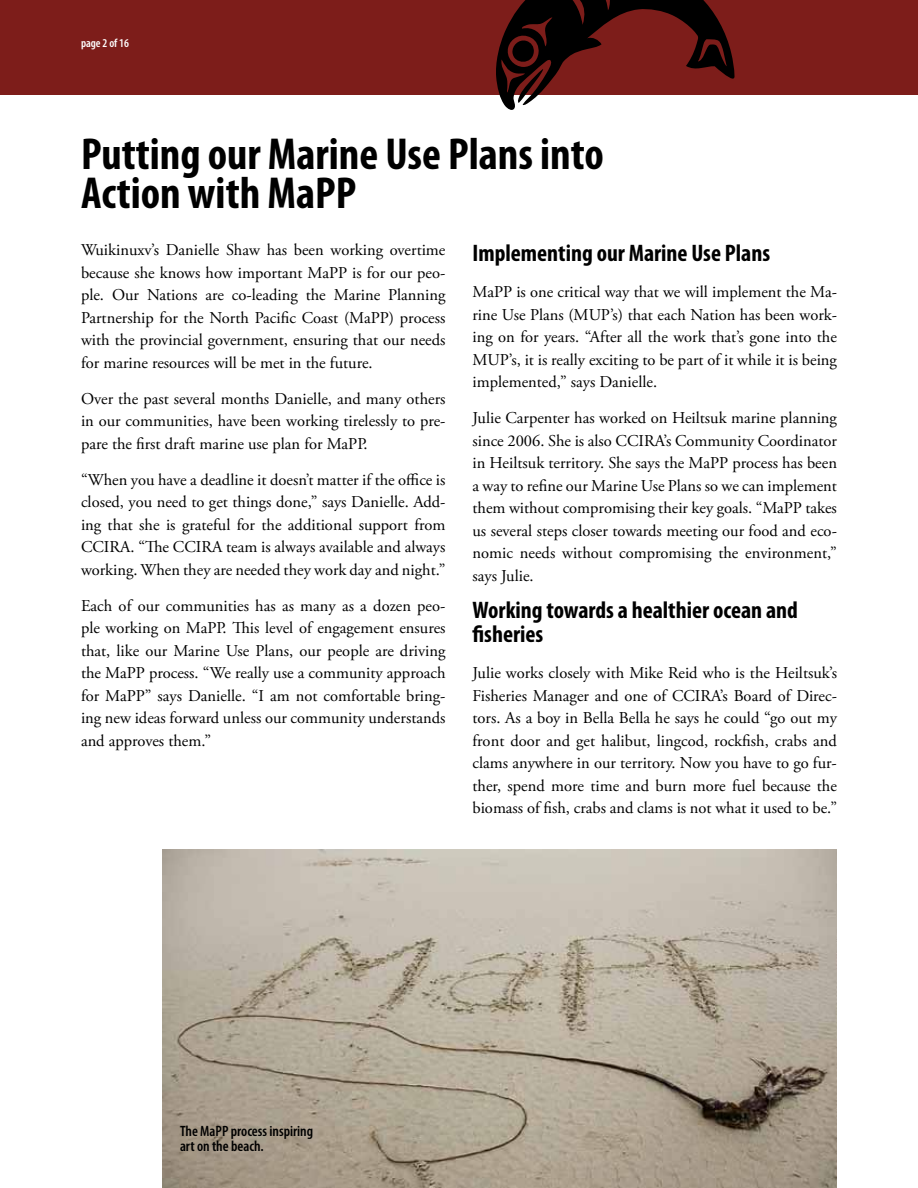
<style>
.page{position:relative;width:918px;height:1188px;background:#fff}
.page>*{position:absolute;margin:0;border:0;box-sizing:border-box;transform-origin:0 0}
.t1{font:700 condensed 45px/39px "Myriad Pro";color:#000}
.t2{font:700 condensed 24px/24px "Myriad Pro";color:#000}
.t3{font:16.5px/22.5px "Adobe Garamond Pro";color:#000;text-align:justify}
.t4{font:600 condensed 15px/15px "Myriad Pro";color:#000}
.t5{font:600 condensed 12px "Myriad Pro";color:#fff}
</style>
<div class="page">
<div style="left:0;top:0;width:918px;height:94px;background:#7d1d1a"></div>
<svg style="left:495px;top:0;width:240px;height:110px"></svg>
<img style="left:162px;top:850px;width:675px;height:338px">
<p class="t5" style="left:81px;top:37px;width:50px">page 2 of 16</p>
<h1 class="t1" style="left:81px;top:133px;width:524px">Putting our Marine Use Plans into<br>Action with MaPP</h1>
<p class="t3" style="left:81px;top:239px;width:366px">Wuikinuxv’s Danielle Shaw has been working overtime because she knows how important MaPP is for our peo&shy;ple. Our Nations are co-leading the Marine Planning Partnership for the North Pacific Coast (MaPP) process with the provincial government, ensuring that our needs for marine resources will be met in the future.</p>
<p class="t3" style="left:81px;top:388px;width:366px">Over the past several months Danielle, and many others in our communities, have been working tirelessly to pre&shy;pare the first draft marine use plan for MaPP.</p>
<p class="t3" style="left:81px;top:469px;width:366px">“When you have a deadline it doesn’t matter if the office is closed, you need to get things done,” says Danielle. Add&shy;ing that she is grateful for the additional support from CCIRA. “The CCIRA team is always available and always working. When they are needed they work day and night.”</p>
<p class="t3" style="left:81px;top:595px;width:366px">Each of our communities has as many as a dozen peo&shy;ple working on MaPP. This level of engagement ensures that, like our Marine Use Plans, our people are driving the MaPP process. “We really use a community approach for MaPP” says Danielle. “I am not comfortable bring&shy;ing new ideas forward unless our community understands and approves them.”</p>
<h2 class="t2" style="left:472px;top:241px;width:299px">Implementing our Marine Use Plans</h2>
<p class="t3" style="left:472px;top:281px;width:366px">MaPP is one critical way that we will implement the Ma&shy;rine Use Plans (MUP’s) that each Nation has been work&shy;ing on for years. “After all the work that’s gone into the MUP’s, it is really exciting to be part of it while it is being implemented,” says Danielle.</p>
<p class="t3" style="left:472px;top:407px;width:366px">Julie Carpenter has worked on Heiltsuk marine planning since 2006. She is also CCIRA’s Community Coordinator in Heiltsuk territory. She says the MaPP process has been a way to refine our Marine Use Plans so we can implement them without compromising their key goals. “MaPP takes us several steps closer towards meeting our food and eco&shy;nomic needs without compromising the environment,” says Julie.</p>
<h2 class="t2" style="left:472px;top:598px;width:327px">Working towards a healthier ocean and fisheries</h2>
<p class="t3" style="left:472px;top:662px;width:366px">Julie works closely with Mike Reid who is the Heiltsuk’s Fisheries Manager and one of CCIRA’s Board of Direc&shy;tors. As a boy in Bella Bella he says he could “go out my front door and get halibut, lingcod, rockfish, crabs and clams anywhere in our territory. Now you have to go fur&shy;ther, spend more time and burn more fuel because the biomass of fish, crabs and clams is not what it used to be.”</p>
<p class="t4" style="left:180px;top:1123px;width:135px">The MaPP process inspiring art on the beach.</p>
</div>
